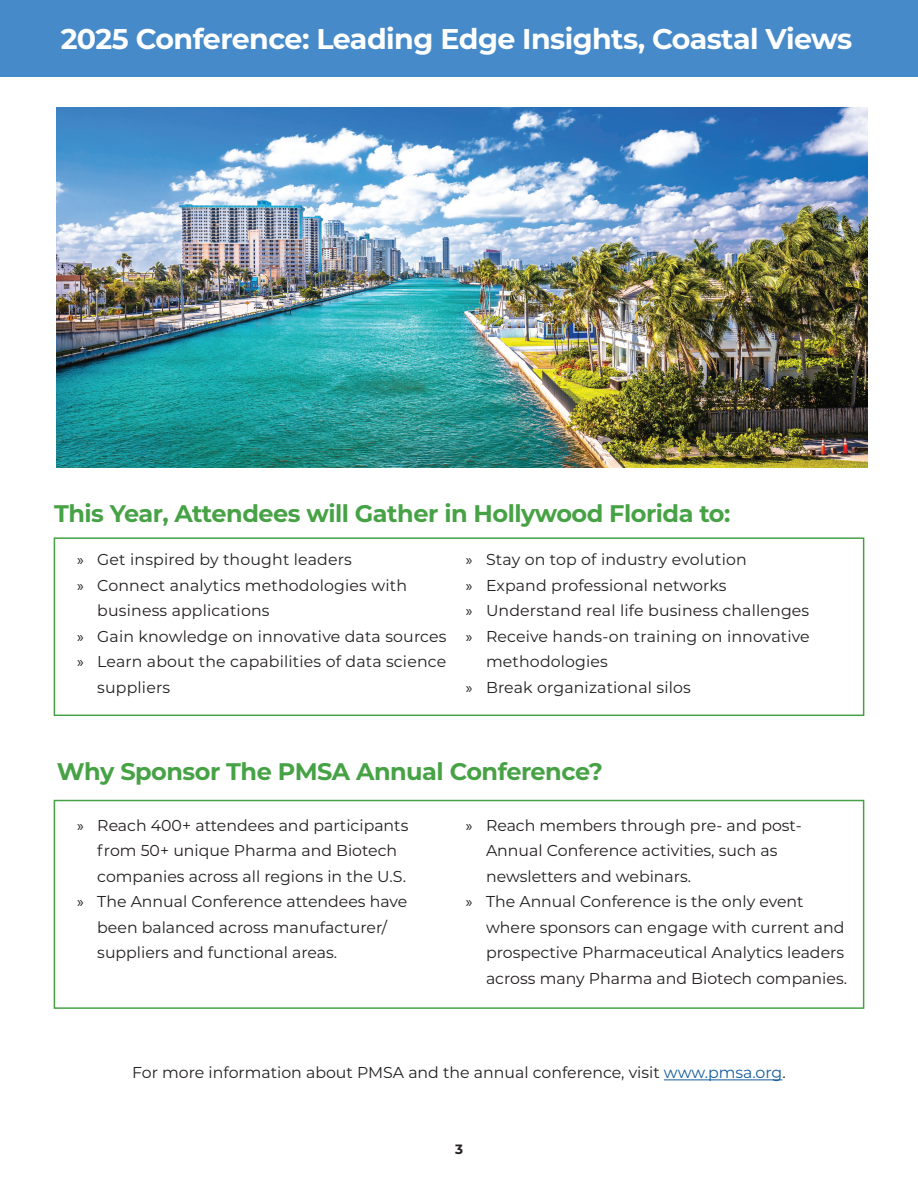
<style>
.page{position:relative;width:918px;height:1188px;background:#fff}
.page>*{position:absolute;margin:0;border:0;box-sizing:border-box;transform-origin:0 0}
.t1{font:700 28.5px "Montserrat";letter-spacing:-.02em;color:#fff}
.t2{font:700 24px "Montserrat";letter-spacing:-.02em;color:#47a246}
.t3{font:15.75px "Montserrat";color:#231f20}
.t4{font:700 13.5px "Montserrat";color:#231f20}
.s1{font-family:"Myriad Pro"}
.s2{color:#175d9e}
</style>
<div class="page">
<div style="left:0;top:0;width:918px;height:77px;background:#468ac9"></div>
<img style="left:57px;top:108px;width:811px;height:359px">
<div style="left:54px;top:537px;width:810px;height:179px;border:2px solid #47a246"></div>
<div style="left:54px;top:800px;width:810px;height:209px;border:2px solid #47a246"></div>
<hr style="left:664px;top:1079px;width:118px;height:1px;background:#175d9e">
<h1 class="t1" style="left:61px;top:18px;width:793px">2025 Conference: Leading Edge Insights, Coastal Views</h1>
<h2 class="t2" style="left:54px;top:496px;width:678px">This Year, Attendees will Gather in Hollywood Florida to:</h2>
<p class="t3" style="left:77px;top:549px;width:276px"><span class="s1">»</span> Get inspired by thought leaders</p>
<p class="t3" style="left:77px;top:574px;width:331px"><span class="s1">»</span> Connect analytics methodologies with</p>
<p class="t3" style="left:97px;top:600px;width:174px">business applications</p>
<p class="t3" style="left:77px;top:625px;width:371px"><span class="s1">»</span> Gain knowledge on innovative data sources</p>
<p class="t3" style="left:77px;top:651px;width:371px"><span class="s1">»</span> Learn about the capabilities of data science</p>
<p class="t3" style="left:97px;top:676px;width:74px">suppliers</p>
<p class="t3" style="left:466px;top:549px;width:283px"><span class="s1">»</span> Stay on top of industry evolution</p>
<p class="t3" style="left:466px;top:574px;width:262px"><span class="s1">»</span> Expand professional networks</p>
<p class="t3" style="left:466px;top:600px;width:345px"><span class="s1">»</span> Understand real life business challenges</p>
<p class="t3" style="left:466px;top:625px;width:345px"><span class="s1">»</span> Receive hands-on training on innovative</p>
<p class="t3" style="left:486px;top:651px;width:124px">methodologies</p>
<p class="t3" style="left:466px;top:676px;width:227px"><span class="s1">»</span> Break organizational silos</p>
<h2 class="t2" style="left:57px;top:754px;width:547px">Why Sponsor The PMSA Annual Conference?</h2>
<p class="t3" style="left:77px;top:814px;width:333px"><span class="s1">»</span> Reach 400+ attendees and participants</p>
<p class="t3" style="left:97px;top:840px;width:301px">from 50+ unique Pharma and Biotech</p>
<p class="t3" style="left:97px;top:865px;width:311px">companies across all regions in the U.S.</p>
<p class="t3" style="left:77px;top:891px;width:332px"><span class="s1">»</span> The Annual Conference attendees have</p>
<p class="t3" style="left:97px;top:916px;width:291px">been balanced across manufacturer/</p>
<p class="t3" style="left:97px;top:942px;width:241px">suppliers and functional areas.</p>
<p class="t3" style="left:466px;top:814px;width:338px"><span class="s1">»</span> Reach members through pre- and post-</p>
<p class="t3" style="left:486px;top:840px;width:293px">Annual Conference activities, such as</p>
<p class="t3" style="left:486px;top:865px;width:207px">newsletters and webinars.</p>
<p class="t3" style="left:466px;top:891px;width:339px"><span class="s1">»</span> The Annual Conference is the only event</p>
<p class="t3" style="left:486px;top:916px;width:360px">where sponsors can engage with current and</p>
<p class="t3" style="left:486px;top:942px;width:360px">prospective Pharmaceutical Analytics leaders</p>
<p class="t3" style="left:486px;top:967px;width:363px">across many Pharma and Biotech companies.</p>
<p class="t3" style="left:132px;top:1062px;width:655px">For more information about PMSA and the annual conference, visit <span class="s2">www.pmsa.org</span>.</p>
<p class="t4" style="left:455px;top:1139px;width:9px">3</p>
</div>
